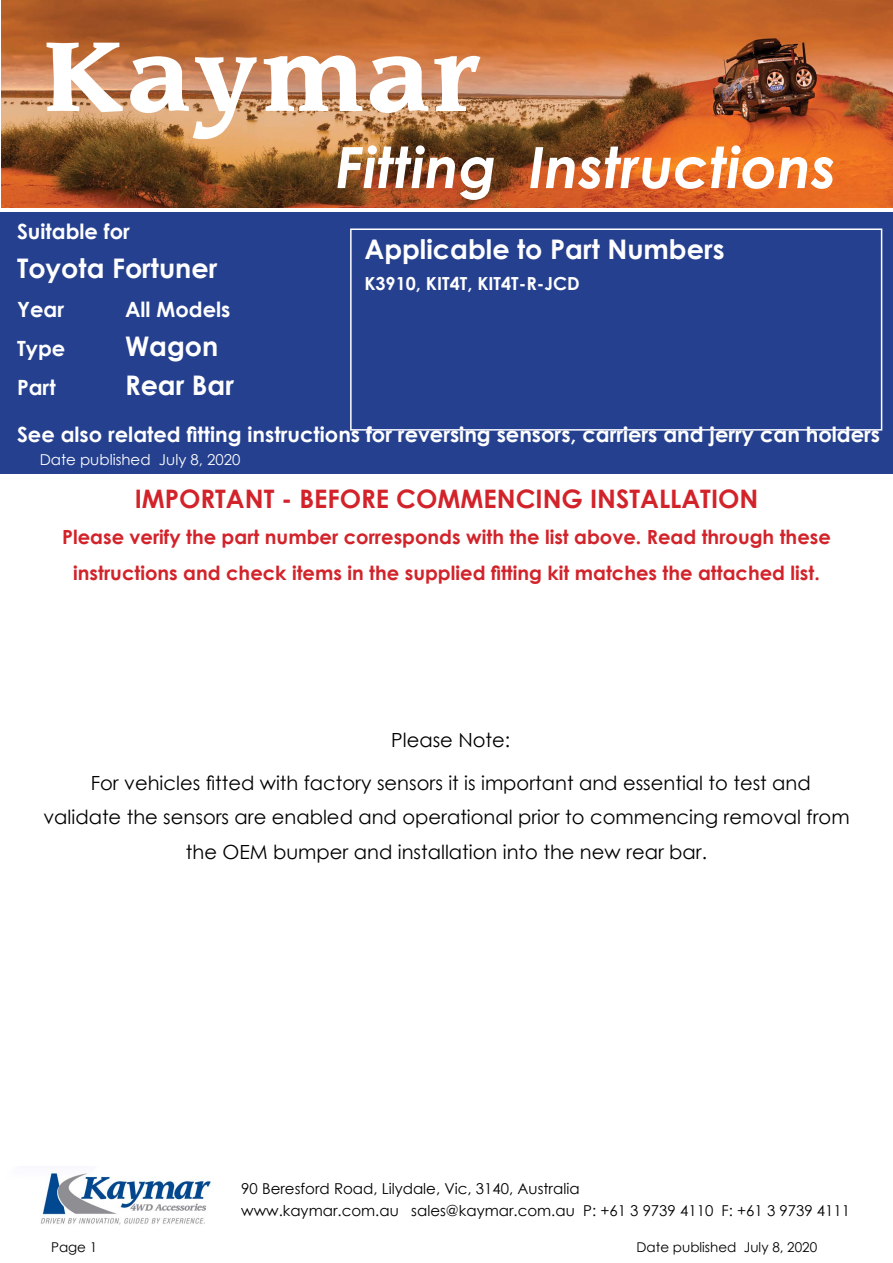
<style>
.page{position:relative;width:893px;height:1263px;background:#fff}
.page>*{position:absolute;margin:0;border:0;box-sizing:border-box;transform-origin:0 0}
.t1{font:700 96px "Leawood";color:#fff}
.t2{font:italic 700 57px "Century Gothic";color:#fff}
.t3{font:700 27px "Century Gothic";color:#fff}
.t4{font:700 25.5px "Century Gothic";color:#d2232a}
.t5{font:700 21px "Century Gothic";color:#fff}
.t6{font:19.5px/34.5px "Century Gothic";color:#000;text-align:center}
.t7{font:700 19.5px/36px "Century Gothic";color:#d2232a;text-align:center}
.t8{font:700 18px "Century Gothic";color:#fff}
.t9{font:15px/22px "Century Gothic";color:#000}
.t10{font:15px "Century Gothic";color:#fff}
.t11{font:13.5px "Century Gothic";color:#000}
</style>
<div class="page">
<div style="left:0;top:212px;width:893px;height:262px;background:#25408f"></div>
<img style="left:2px;top:0;width:891px;height:208px">
<img style="left:41px;top:1173px;width:170px;height:52px">
<div style="left:350px;top:228px;width:532px;height:203px;border:2px solid #fff"></div>
<h1 class="t1" style="left:43px;top:22px;width:443px">Kaymar</h1>
<h2 class="t2" style="left:336px;top:124px;width:502px">Fitting Instructions</h2>
<p class="t5" style="left:17px;top:215px;width:114px">Suitable for</p>
<h3 class="t3" style="left:17px;top:248px;width:202px">Toyota Fortuner</h3>
<p class="t5" style="left:17px;top:293px;width:49px">Year</p>
<p class="t5" style="left:125px;top:293px;width:107px">All Models</p>
<p class="t5" style="left:17px;top:332px;width:50px">Type</p>
<h3 class="t3" style="left:125px;top:326px;width:95px">Wagon</h3>
<p class="t5" style="left:17px;top:371px;width:40px">Part</p>
<h3 class="t3" style="left:125px;top:365px;width:111px">Rear Bar</h3>
<p class="t5" style="left:17px;top:418px;width:865px">See also related fitting instructions for reversing sensors, carriers and jerry can holders</p>
<h3 class="t3" style="left:364px;top:228px;width:362px">Applicable to Part Numbers</h3>
<p class="t8" style="left:364px;top:270px;width:217px">K3910, KIT4T, KIT4T-R-JCD</p>
<p class="t10" style="left:40px;top:449px;width:202px">Date published July 8, 2020</p>
<h3 class="t4" style="left:135px;top:480px;width:625px">IMPORTANT - BEFORE COMMENCING INSTALLATION</h3>
<p class="t7" style="left:62px;top:518px;width:770px">Please verify the part number corresponds with the list above. Read through these instructions and check items in the supplied fitting kit matches the attached list.</p>
<p class="t6" style="left:391px;top:722px;width:120px">Please Note:</p>
<p class="t6" style="left:43px;top:765px;width:808px">For vehicles fitted with factory sensors it is important and essential to test and<br>validate the sensors are enabled and operational prior to commencing removal from the OEM bumper and installation into the new rear bar.</p>
<p class="t9" style="left:241px;top:1177px;width:610px">90 Beresford Road, Lilydale, Vic, 3140, Australia<br>www.kaymar.com.au sales@kaymar.com.au P: +61 3 9739 4110 F: +61 3 9739 4111</p>
<p class="t11" style="left:51px;top:1237px;width:48px">Page 1</p>
<p class="t11" style="left:637px;top:1237px;width:182px">Date published July 8, 2020</p>
</div>
